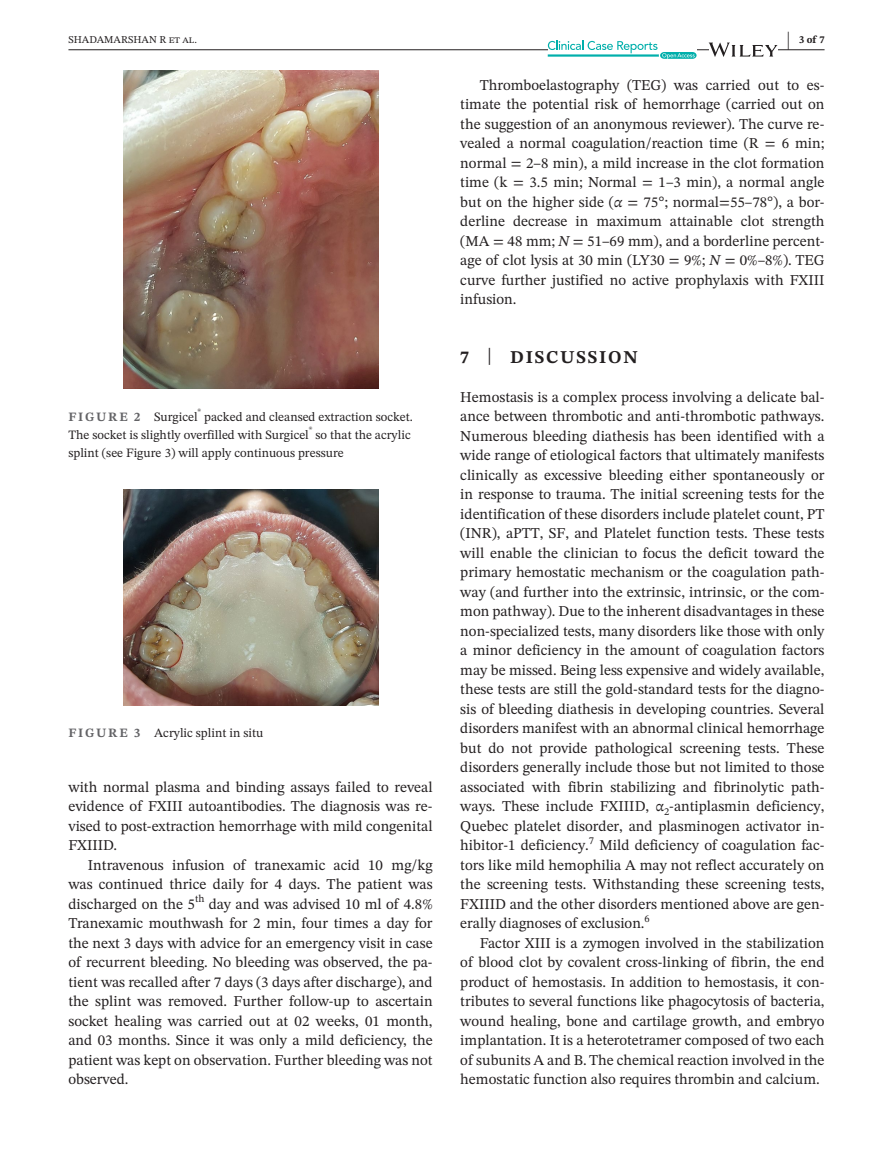
<style>
.page{position:relative;width:893px;height:1174px;background:#fff}
.page>*{position:absolute;margin:0;border:0;box-sizing:border-box;transform-origin:0 0}
.t1{font:700 21px "STIX Two Text";color:#231f20;scale:.42 1}
.t2{font:700 18px "STIX Two Text";letter-spacing:.1em;color:#231f20}
.t3{font:15px/19.5px "STIX Two Text";color:#231f20;text-align:justify}
.t4{font:12.75px/18px "STIX Two Text";color:#231f20}
.t5{font:10.5px "STIX Two Text";color:#231f20}
.t6{font:700 10.5px "STIX Two Text";color:#231f20}
.t7{font:8.85px "STIX Two Text";color:#231f20}
.s1{font-weight:700;color:#636366}
.s2{font-style:italic}
.s3{font-weight:400;font-size:23.7px}
</style>
<div class="page">
<hr style="left:68px;top:49px;width:756px;height:1px;background:#231f20">
<svg style="left:548px;top:41px;width:149px;height:18px"></svg>
<svg style="left:709px;top:43px;width:68px;height:14px"></svg>
<img style="left:123px;top:70px;width:255px;height:319px">
<img style="left:123px;top:489px;width:255px;height:216px">
<h1 class="t1" style="left:787px;top:24px;width:8px">|</h1>
<p class="t5" style="left:68px;top:32px;width:130px">SHADAMARSHAN R et al.</p>
<p class="t6" style="left:799px;top:32px;width:27px">3 of 7</p>
<p class="t7" style="left:198px;top:406px;width:5px">®</p>
<p class="t4" style="left:68px;top:407px;width:346px;text-indent:136px">packed and cleansed extraction socket.<br>The socket is slightly overfilled with Surgicel</p>
<p class="t4" style="left:68px;top:407px;width:131px"><span class="s1">FIGURE 2</span> Surgicel</p>
<p class="t7" style="left:309px;top:424px;width:5px">®</p>
<p class="t4" style="left:68px;top:425px;width:344px;text-indent:247px">so that the acrylic splint (see Figure 3) will apply continuous pressure</p>
<p class="t4" style="left:68px;top:724px;width:196px"><span class="s1">FIGURE 3</span> Acrylic splint in situ</p>
<p class="t3" style="left:68px;top:777px;width:366px">with normal plasma and binding assays failed to reveal evidence of FXIII autoantibodies. The diagnosis was re&shy;vised to post-extraction hemorrhage with mild congenital FXIIID.</p>
<p class="t3" style="left:68px;top:855px;width:366px;text-indent:20px">Intravenous infusion of tranexamic acid 10 mg/kg was continued thrice daily for 4 days. The patient was discharged on the 5</p>
<p class="t5" style="left:195px;top:891px;width:11px">th</p>
<p class="t3" style="left:68px;top:894px;width:366px;text-indent:140px">day and was advised 10 ml of 4.8% Tranexamic mouthwash for 2 min, four times a day for the next 3 days with advice for an emergency visit in case of recurrent bleeding. No bleeding was observed, the pa&shy;tient was recalled after 7 days (3 days after discharge), and the splint was removed. Further follow-up to ascertain socket healing was carried out at 02 weeks, 01 month, and 03 months. Since it was only a mild deficiency, the patient was kept on observation. Further bleeding was not observed.</p>
<p class="t3" style="left:460px;top:75px;width:366px;text-indent:20px">Thromboelastography (TEG) was carried out to es&shy;timate the potential risk of hemorrhage (carried out on the suggestion of an anonymous reviewer). The curve re&shy;vealed a normal coagulation/reaction time (R = 6 min; normal = 2–8 min), a mild increase in the clot formation time (k = 3.5 min; Normal = 1–3 min), a normal angle but on the higher side (<span class="s2">α</span> = 75°; normal=55–78°), a bor&shy;derline decrease in maximum attainable clot strength (MA = 48 mm; <span class="s2">N</span> = 51–69 mm), and a borderline percent&shy;age of clot lysis at 30 min (LY30 = 9%; <span class="s2">N</span> = 0%–8%). TEG curve further justified no active prophylaxis with FXIII infusion.</p>
<p class="t2" style="left:460px;top:344px;width:179px">7 <span class="s3">|</span> DISCUSSION</p>
<p class="t3" style="left:460px;top:387px;width:366px">Hemostasis is a complex process involving a delicate bal&shy;ance between thrombotic and anti-thrombotic pathways.<br>Numerous bleeding diathesis has been identified with a wide range of etiological factors that ultimately manifests clinically as excessive bleeding either spontaneously or in response to trauma. The initial screening tests for the identification of these disorders include platelet count, PT (INR), aPTT, SF, and Platelet function tests. These tests will enable the clinician to focus the deficit toward the primary hemostatic mechanism or the coagulation path&shy;way (and further into the extrinsic, intrinsic, or the com&shy;mon pathway). Due to the inherent disadvantages in these non-specialized tests, many disorders like those with only a minor deficiency in the amount of coagulation factors may be missed. Being less expensive and widely available, these tests are still the gold-standard tests for the diagno&shy;sis of bleeding diathesis in developing countries. Several disorders manifest with an abnormal clinical hemorrhage but do not provide pathological screening tests. These disorders generally include those but not limited to those associated with fibrin stabilizing and fibrinolytic path&shy;ways. These include FXIIID, α<sub>2</sub>-antiplasmin deficiency, Quebec platelet disorder, and plasminogen activator in&shy;hibitor-1 deficiency.</p>
<p class="t5" style="left:589px;top:832px;width:7px">7</p>
<p class="t3" style="left:460px;top:835px;width:366px;text-indent:139px">Mild deficiency of coagulation fac&shy;tors like mild hemophilia A may not reflect accurately on the screening tests. Withstanding these screening tests, FXIIID and the other disorders mentioned above are gen&shy;erally diagnoses of exclusion.</p>
<p class="t5" style="left:645px;top:910px;width:7px">6</p>
<p class="t3" style="left:460px;top:933px;width:366px;text-indent:20px">Factor XIII is a zymogen involved in the stabilization of blood clot by covalent cross-linking of fibrin, the end product of hemostasis. In addition to hemostasis, it con&shy;tributes to several functions like phagocytosis of bacteria, wound healing, bone and cartilage growth, and embryo implantation. It is a heterotetramer composed of two each of subunits A and B. The chemical reaction involved in the hemostatic function also requires thrombin and calcium.</p>
</div>
